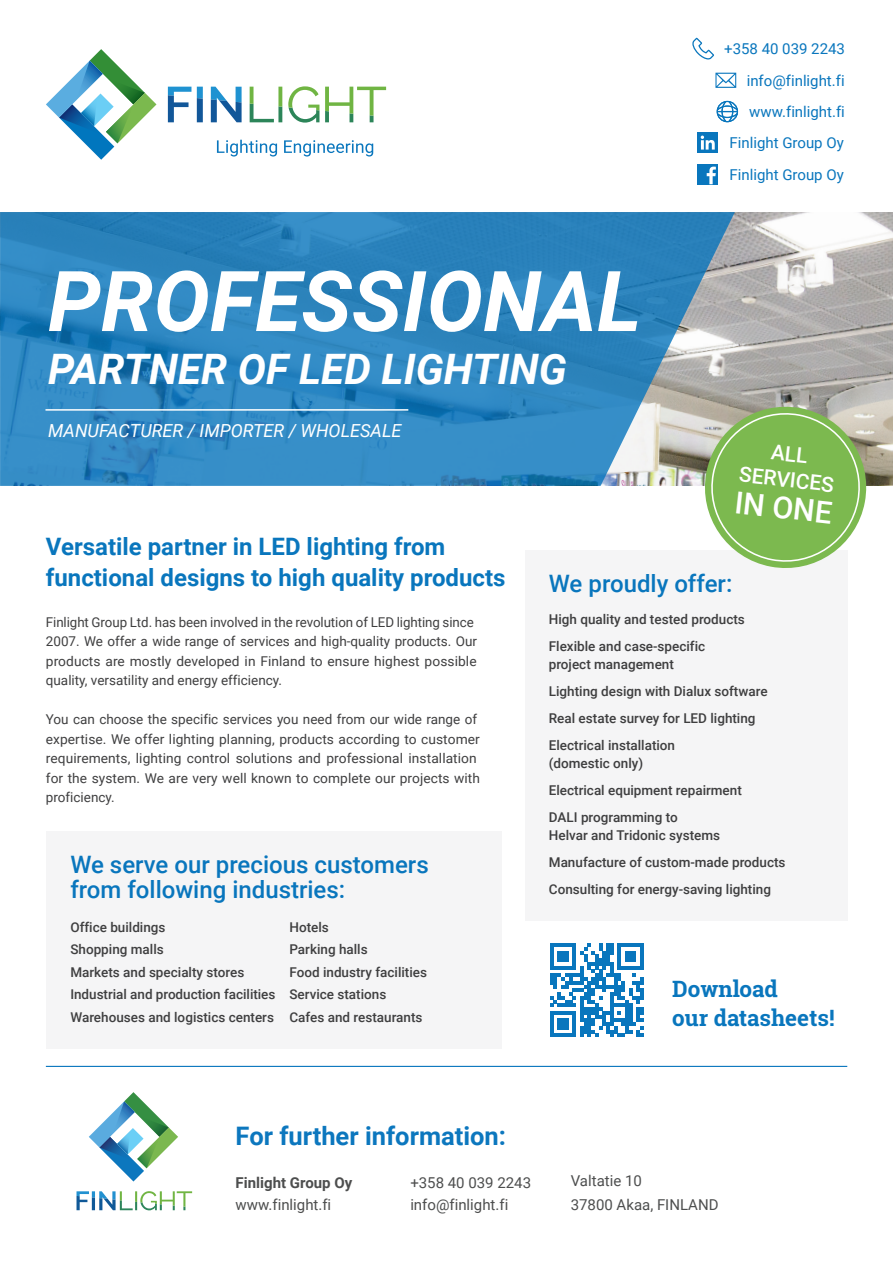
<style>
.page{position:relative;width:893px;height:1263px;background:#fff}
.page>*{position:absolute;margin:0;border:0;box-sizing:border-box;transform-origin:0 0}
.t1{font:italic 700 84px "Roboto";color:#fff}
.t2{font:italic 700 42px "Roboto";color:#fff}
.t3{font:500 30.45px "Roboto";color:#fff}
.t4{font:700 25.5px "Roboto";color:#0c77be}
.t5{font:700 24px/31.5px "Roboto";color:#0976bd}
.t6{font:500 24px/25.5px "Roboto";color:#0976bd}
.t7{font:700 22.5px/28.5px "Roboto Slab";color:#0976bd}
.t8{font:500 21px/25.5px "Roboto";color:#fff;text-align:center}
.t9{font:italic 18px "Roboto";color:#fff}
.t10{font:15px/31.7px "Roboto";color:#0976bd}
.t11{font:15px/22.5px "Roboto";color:#4d4e4e}
.t12{font:700 15px "Roboto";color:#4d4e4e}
.t13{font:13.5px/19.5px "Roboto";color:#3f3f40}
.t14{font:500 13.5px/27px "Roboto";color:#3e3e3f}
.t15{font:500 13.5px/22.5px "Roboto";color:#3f3f40}
</style>
<div class="page">
<hr style="left:46px;top:1066px;width:801px;height:1px;background:#0976bd">
<svg style="left:77px;top:1191px;width:115px;height:19px"></svg>
<svg style="left:89px;top:1092px;width:89px;height:89px"></svg>
<img style="left:735px;top:212px;width:158px;height:274px">
<svg style="left:0;top:212px;width:735px;height:274px;background:#3689bf"></svg>
<hr style="left:45px;top:409px;width:363px;height:2px;background:#fff">
<div style="left:47px;top:831px;width:455px;height:218px;background:#f5f5f6"></div>
<div style="left:525px;top:550px;width:322px;height:371px;background:#f5f5f6"></div>
<svg style="left:716px;top:100px;width:23px;height:23px"></svg>
<svg style="left:692px;top:37px;width:22px;height:23px"></svg>
<div style="left:697px;top:132px;width:21px;height:21px;background:#0976bd"></div>
<svg style="left:701px;top:136px;width:14px;height:14px"></svg>
<div style="left:697px;top:164px;width:21px;height:20px;background:#0976bd"></div>
<svg style="left:707px;top:167px;width:9px;height:17px"></svg>
<svg style="left:715px;top:73px;width:21px;height:15px"></svg>
<svg style="left:698px;top:400px;width:175px;height:168px;background:#9ac27a"></svg>
<svg style="left:550px;top:943px;width:94px;height:94px"></svg>
<svg style="left:46px;top:49px;width:110px;height:111px"></svg>
<svg style="left:168px;top:87px;width:23px;height:35px"></svg>
<svg style="left:197px;top:87px;width:6px;height:35px"></svg>
<svg style="left:211px;top:87px;width:31px;height:35px"></svg>
<svg style="left:250px;top:104px;width:24px;height:18px"></svg>
<hr style="left:250px;top:87px;width:3px;height:17px;background:#70b543">
<svg style="left:278px;top:107px;width:4px;height:15px"></svg>
<svg style="left:278px;top:87px;width:4px;height:20px"></svg>
<svg style="left:288px;top:86px;width:31px;height:37px"></svg>
<svg style="left:325px;top:87px;width:61px;height:35px"></svg>
<svg style="left:217px;top:140px;width:60px;height:17px"></svg>
<svg style="left:284px;top:140px;width:89px;height:17px"></svg>
<p class="t10" style="left:724px;top:32px;width:122px">+358 40 039 2243</p>
<p class="t10" style="left:747px;top:64px;width:99px">info@finlight.fi</p>
<p class="t10" style="left:749px;top:95px;width:97px">www.finlight.fi</p>
<h1 class="t1" style="left:48px;top:242px;width:595px">PROFESSIONAL</h1>
<h2 class="t2" style="left:48px;top:339px;width:520px">PARTNER OF LED LIGHTING</h2>
<h3 class="t9" style="left:48px;top:418px;width:355px">MANUFACTURER / IMPORTER / WHOLESALE</h3>
<p class="t10" style="left:729px;top:126px;width:116px">Finlight Group Oy<br>Finlight Group Oy</p>
<h3 class="t8" style="left:743px;top:435px;width:97px;rotate:6deg">ALL<br>SERVICES</h3>
<h3 class="t3" style="left:737px;top:481px;width:99px;rotate:6deg">IN ONE</h3>
<h3 class="t5" style="left:46px;top:529px;width:461px">Versatile partner in LED lighting from functional designs to high quality products</h3>
<p class="t13" style="left:46px;top:612px;width:433px">Finlight Group Ltd. has been involved in the revolution of LED lighting since 2007. We offer a wide range of services and high-quality products. Our products are mostly developed in Finland to ensure highest possible quality, versatility and energy efficiency.</p>
<p class="t13" style="left:46px;top:709px;width:436px">You can choose the specific services you need from our wide range of expertise. We offer lighting planning, products according to customer requirements, lighting control solutions and professional installation for the system. We are very well known to complete our projects with proficiency.</p>
<h3 class="t6" style="left:70px;top:851px;width:360px">We serve our precious customers from following industries:</h3>
<p class="t15" style="left:70px;top:915px;width:207px">Office buildings<br>Shopping malls<br>Markets and specialty stores<br>Industrial and production facilities<br>Warehouses and logistics centers</p>
<p class="t15" style="left:289px;top:915px;width:139px">Hotels<br>Parking halls<br>Food industry facilities<br>Service stations<br>Cafes and restaurants</p>
<h3 class="t6" style="left:549px;top:570px;width:185px">We proudly offer:</h3>
<p class="t14" style="left:549px;top:605px;width:197px">High quality and tested products<br>Flexible and case-specific</p>
<p class="t14" style="left:549px;top:650px;width:220px">project management<br>Lighting design with Dialux software<br>Real estate survey for LED lighting<br>Electrical installation</p>
<p class="t14" style="left:549px;top:749px;width:195px">(domestic only)<br>Electrical equipment repairment<br>DALI programming to</p>
<p class="t14" style="left:549px;top:821px;width:238px">Helvar and Tridonic systems<br>Manufacture of custom-made products<br>Consulting for energy-saving lighting</p>
<h3 class="t7" style="left:672px;top:975px;width:164px">Download<br>our datasheets!</h3>
<h3 class="t4" style="left:236px;top:1118px;width:272px">For further information:</h3>
<p class="t12" style="left:236px;top:1172px;width:118px">Finlight Group Oy</p>
<p class="t11" style="left:236px;top:1193px;width:97px">www.finlight.fi</p>
<p class="t11" style="left:410px;top:1170px;width:122px">+358 40 039 2243 info@finlight.fi</p>
<p class="t11" style="left:571px;top:1168px;width:149px;line-height:24px">Valtatie 10<br>37800 Akaa, FINLAND</p>
</div>
